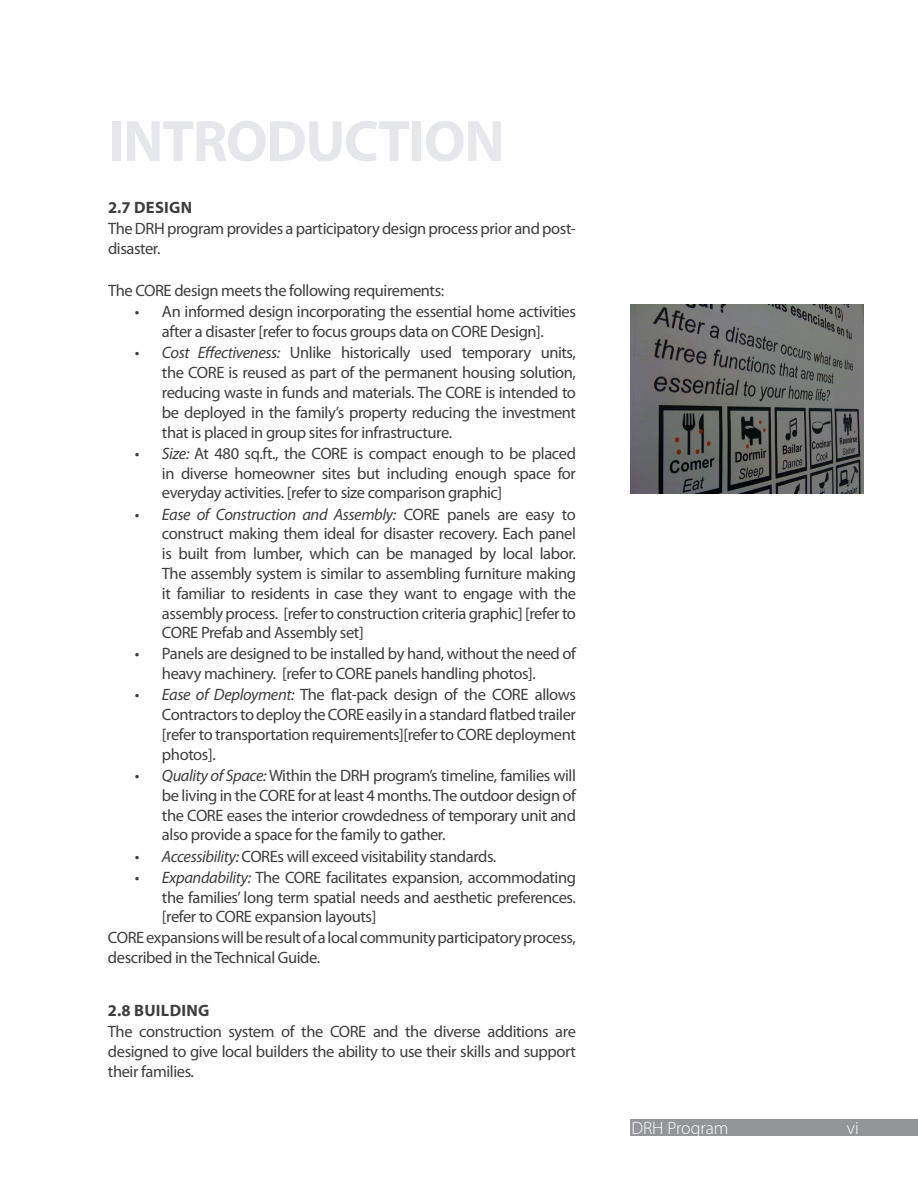
<style>
.page{position:relative;width:918px;height:1188px;background:#fff}
.page>*{position:absolute;margin:0;border:0;box-sizing:border-box;transform-origin:0 0}
.t1{font:700 58.5px "Myriad Pro";letter-spacing:-.025em;color:#e6e7e9}
.t2{font:300 18px "Myriad Pro";color:#fff}
.t3{font:16.5px/19.8px "Myriad Pro";letter-spacing:-.025em;color:#3e3e3f;text-align:justify}
.t4{font:700 16.5px "Myriad Pro";letter-spacing:.02em;color:#3e3e3f}
.s1{font-style:italic}
</style>
<div class="page">
<div style="left:630px;top:1120px;width:288px;height:16px;background:#939598"></div>
<img style="left:630px;top:305px;width:234px;height:188px">
<h1 class="t1" style="left:108px;top:108px;width:398px">INTRODUCTION</h1>
<p class="t4" style="left:108px;top:198px;width:86px">2.7 DESIGN</p>
<p class="t3" style="left:108px;top:219px;width:470px">The DRH program provides a participatory design process prior and post&shy;disaster.</p>
<p class="t3" style="left:108px;top:281px;width:338px">The CORE design meets the following requirements:</p>
<p class="t3" style="left:135px;top:302px;width:443px;text-align:center">• An informed design incorporating the essential home activities after a disaster [refer to focus groups data on CORE Design].</p>
<p class="t3" style="left:162px;top:343px;width:416px;text-indent:-27px"><span class="s1">• Cost Effectiveness:</span> Unlike historically used temporary units, the CORE is reused as part of the permanent housing solution, reducing waste in funds and materials. The CORE is intended to be deployed in the family’s property reducing the investment that is placed in group sites for infrastructure.</p>
<p class="t3" style="left:162px;top:444px;width:416px;text-indent:-27px"><span class="s1">• Size:</span> At 480 sq.ft., the CORE is compact enough to be placed in diverse homeowner sites but including enough space for everyday activities. [refer to size comparison graphic]</p>
<p class="t3" style="left:162px;top:504px;width:416px;text-indent:-27px"><span class="s1">• Ease of Construction and Assembly:</span> CORE panels are easy to construct making them ideal for disaster recovery. Each panel is built from lumber, which can be managed by local labor.<br>The assembly system is similar to assembling furniture making it familiar to residents in case they want to engage with the assembly process. [refer to construction criteria graphic] [refer to CORE Prefab and Assembly set]</p>
<p class="t3" style="left:162px;top:644px;width:416px;text-indent:-27px">• Panels are designed to be installed by hand, without the need of heavy machinery. [refer to CORE panels handling photos].</p>
<p class="t3" style="left:162px;top:685px;width:416px;text-indent:-27px"><span class="s1">• Ease of Deployment:</span> The flat-pack design of the CORE allows Contractors to deploy the CORE easily in a standard flatbed trailer [refer to transportation requirements][refer to CORE deployment photos].</p>
<p class="t3" style="left:162px;top:766px;width:416px;text-indent:-27px"><span class="s1">• Quality of Space:</span> Within the DRH program’s timeline, families will be living in the CORE for at least 4 months. The outdoor design of the CORE eases the interior crowdedness of temporary unit and also provide a space for the family to gather.</p>
<p class="t3" style="left:135px;top:846px;width:363px"><span class="s1">• Accessibility:</span> COREs will exceed visitability standards.</p>
<p class="t3" style="left:135px;top:868px;width:442px"><span class="s1">• Expandability:</span> The CORE facilitates expansion, accommodating</p>
<p class="t3" style="left:162px;top:887px;width:415px">the families’ long term spatial needs and aesthetic preferences.</p>
<p class="t3" style="left:162px;top:907px;width:216px">[refer to CORE expansion layouts]</p>
<p class="t3" style="left:108px;top:928px;width:469px">CORE expansions will be result of a local community participatory process,</p>
<p class="t3" style="left:108px;top:948px;width:214px">described in the Technical Guide.</p>
<p class="t4" style="left:108px;top:1001px;width:103px">2.8 BUILDING</p>
<p class="t3" style="left:108px;top:1022px;width:470px">The construction system of the CORE and the diverse additions are designed to give local builders the ability to use their skills and support their families.</p>
<p class="t2" style="left:631px;top:1118px;width:99px">DRH Program</p>
<p class="t2" style="left:847px;top:1118px;width:13px">vi</p>
</div>
